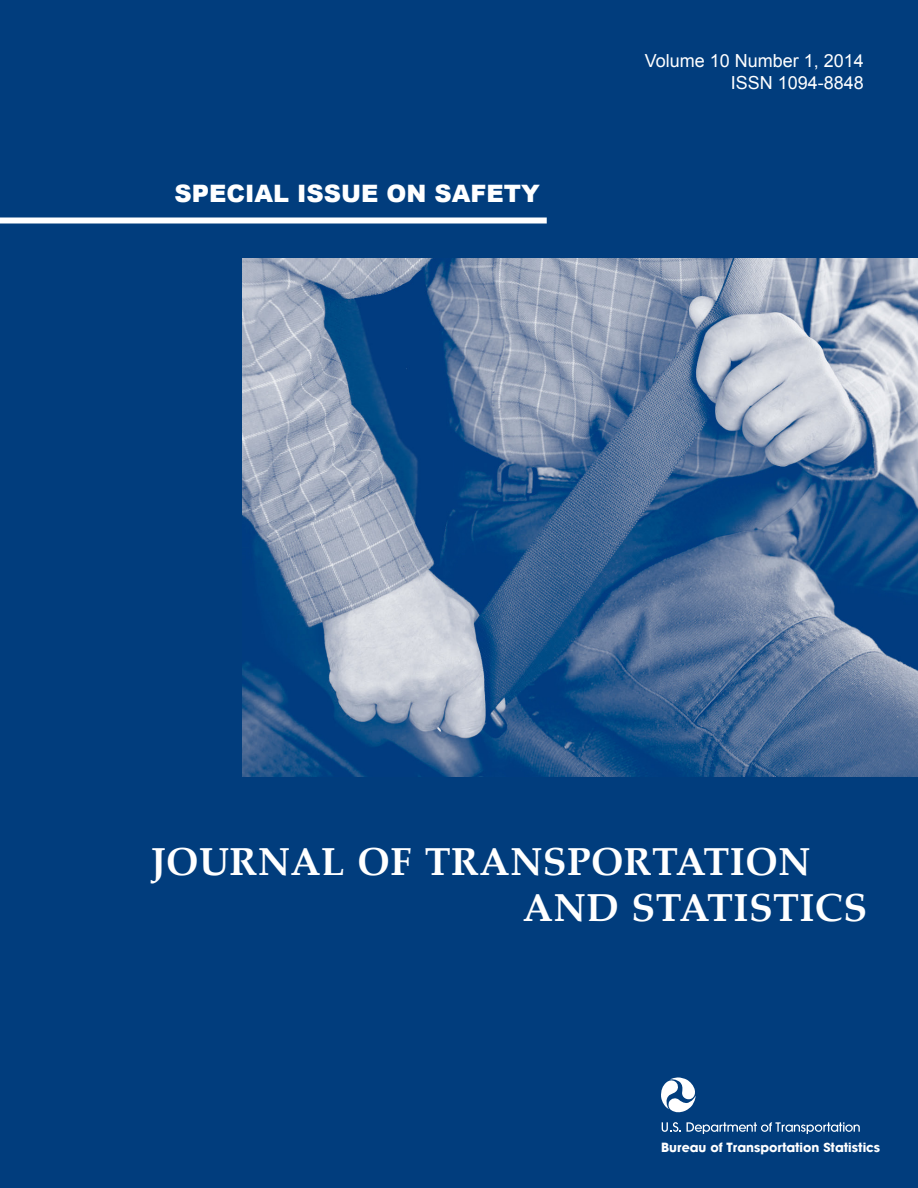
<style>
.page{position:relative;width:918px;height:1188px;background:#013d7d}
.page>*{position:absolute;margin:0;border:0;box-sizing:border-box;transform-origin:0 0}
.t1{font:700 39px/46.8px "Palatino Linotype";letter-spacing:.01em;color:#fff}
.t2{font:900 24px "Arial";color:#fff}
.t3{font:18px "Arial";color:#fff}
.t4{font:700 12.6px "Trans";color:#fff}
</style>
<div class="page">
<div style="left:0;top:218px;width:547px;height:6px;background:#fff"></div>
<img style="left:242px;top:259px;width:676px;height:517px">
<svg style="left:661px;top:1077px;width:35px;height:36px"></svg>
<svg style="left:662px;top:1122px;width:19px;height:10px"></svg>
<svg style="left:687px;top:1122px;width:173px;height:12px"></svg>
<p class="t2" style="left:174px;top:176px;width:367px">SPECIAL ISSUE ON SAFETY</p>
<p class="t3" style="left:645px;top:49px;width:221px">Volume 10 Number 1, 2014</p>
<p class="t3" style="left:731px;top:71px;width:135px">ISSN 1094-8848</p>
<p class="t1" style="left:523px;top:837px;width:346px;text-indent:-372px">JOURNAL OF TRANSPORTATION<br>AND STATISTICS</p>
<p class="t4" style="left:661px;top:1140px;width:221px">Bureau of Transportation Statistics</p>
</div>
